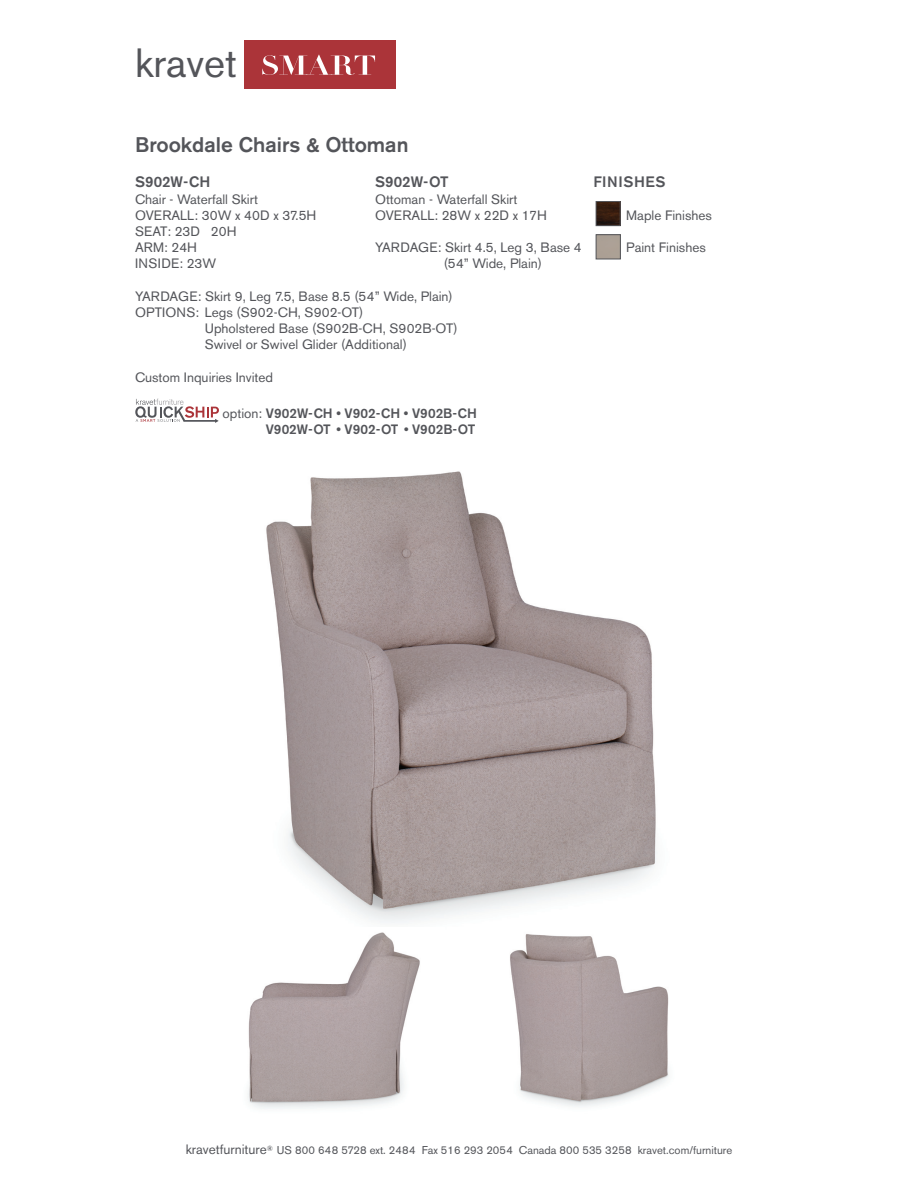
<style>
.page{position:relative;width:918px;height:1188px;background:#fff}
.page>*{position:absolute;margin:0;border:0;box-sizing:border-box;transform-origin:0 0}
.t1{font:40.5px "Akzidenz Grotesk BE";color:#54555a}
.t2{font:500 21px "Akzidenz Grotesk BE";color:#54555a}
.t3{font:500 15px "Akzidenz Grotesk BE";letter-spacing:.02em;color:#54555a}
.t4{font:500 15px "Akzidenz Grotesk BE";letter-spacing:.04em;color:#54555a}
.t5{font:13.5px "Akzidenz Grotesk BE";color:#54555a}
.t6{font:500 13.5px "Akzidenz Grotesk BE";color:#54555a}
.t7{font:13.5px "Akzidenz Grotesk BE";letter-spacing:.02em;color:#54555a}
.t8{font:11.25px "Akzidenz Grotesk BE";color:#54555a}
.s1{font-weight:400}
.s2{font-size:13.5px}
</style>
<div class="page">
<div style="left:244px;top:41px;width:151px;height:48px;background:#ab3439"></div>
<svg style="left:262px;top:55px;width:113px;height:20px"></svg>
<img style="left:266px;top:471px;width:391px;height:452px">
<img style="left:248px;top:932px;width:172px;height:177px">
<img style="left:510px;top:934px;width:159px;height:173px">
<div style="left:596px;top:235px;width:24px;height:24px;border:1px solid #54555a"></div>
<img style="left:598px;top:203px;width:20px;height:21px">
<div style="left:596px;top:201px;width:24px;height:25px;border:1px solid #54555a"></div>
<svg style="left:135px;top:399px;width:84px;height:24px"></svg>
<h1 class="t1" style="left:135px;top:38px;width:104px">kravet</h1>
<p class="t2" style="left:135px;top:131px;width:275px">Brookdale Chairs &amp; Ottoman</p>
<p class="t3" style="left:135px;top:173px;width:77px">S902W-CH</p>
<p class="t5" style="left:135px;top:191px;width:124px">Chair - Waterfall Skirt</p>
<p class="t5" style="left:135px;top:207px;width:183px">OVERALL: 30W x 40D x 37.5H</p>
<p class="t5" style="left:135px;top:223px;width:103px">SEAT: 23D 20H</p>
<p class="t5" style="left:135px;top:239px;width:64px">ARM: 24H</p>
<p class="t7" style="left:135px;top:256px;width:83px">INSIDE: 23W</p>
<p class="t5" style="left:135px;top:288px;width:319px">YARDAGE: Skirt 9, Leg 7.5, Base 8.5 (54” Wide, Plain)</p>
<p class="t5" style="left:135px;top:304px;width:230px">OPTIONS: Legs (S902-CH, S902-OT)</p>
<p class="t5" style="left:205px;top:320px;width:254px">Upholstered Base (S902B-CH, S902B-OT)</p>
<p class="t5" style="left:205px;top:337px;width:204px">Swivel or Swivel Glider (Additional)</p>
<p class="t5" style="left:135px;top:369px;width:140px">Custom Inquiries Invited</p>
<p class="t3" style="left:375px;top:173px;width:75px">S902W-OT</p>
<p class="t5" style="left:375px;top:191px;width:144px">Ottoman - Waterfall Skirt</p>
<p class="t5" style="left:375px;top:207px;width:173px">OVERALL: 28W x 22D x 17H</p>
<p class="t5" style="left:375px;top:239px;width:208px">YARDAGE: Skirt 4.5, Leg 3, Base 4</p>
<p class="t5" style="left:444px;top:256px;width:100px">(54” Wide, Plain)</p>
<p class="t6" style="left:223px;top:405px;width:256px"><span class="s1">option:</span> V902W-CH • V902-CH • V902B-CH</p>
<p class="t6" style="left:266px;top:421px;width:211px">V902W-OT • V902-OT • V902B-OT</p>
<p class="t4" style="left:593px;top:173px;width:74px">FINISHES</p>
<p class="t5" style="left:626px;top:207px;width:87px">Maple Finishes</p>
<p class="t5" style="left:626px;top:239px;width:81px">Paint Finishes</p>
<p class="t8" style="left:186px;top:1143px;width:548px"><span class="s2">kravetfurniture</span><sup>®</sup> US 800 648 5728 ext. 2484 Fax 516 293 2054 Canada 800 535 3258 kravet.com/furniture</p>
</div>
